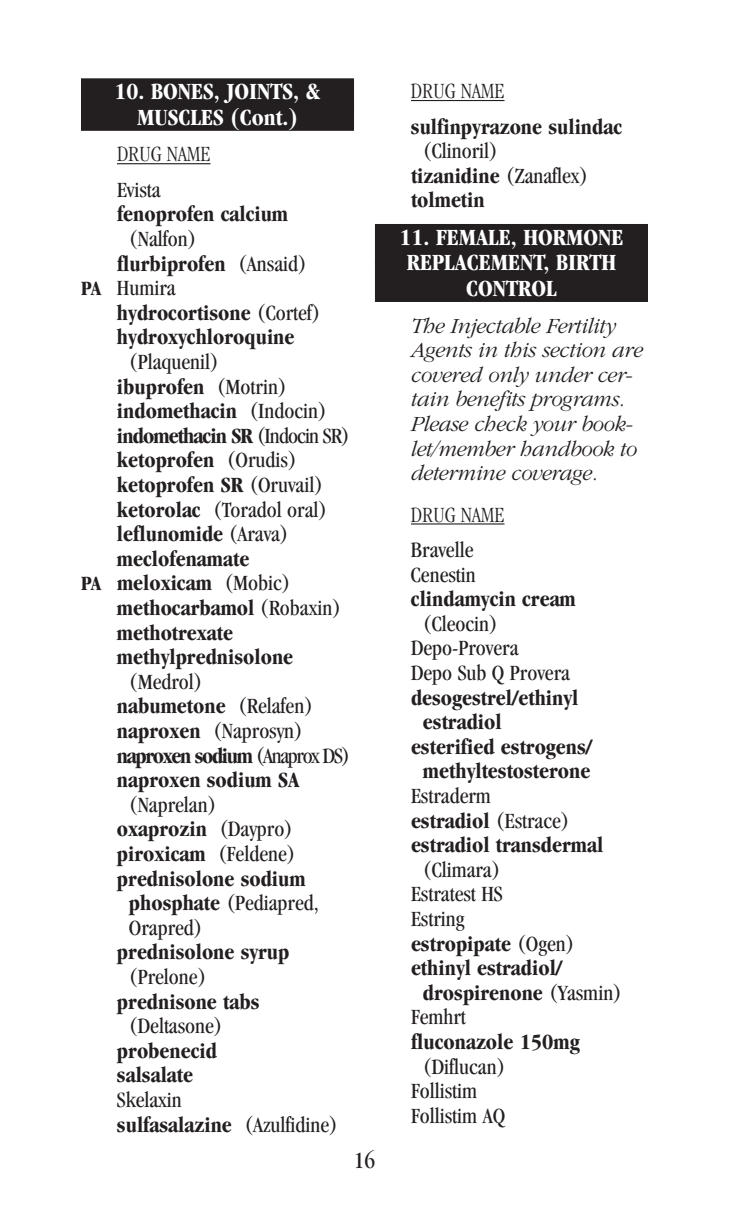
<style>
.page{position:relative;width:729px;height:1215px;background:#fff}
.page>*{position:absolute;margin:0;border:0;box-sizing:border-box;transform-origin:0 0}
.t1{font:700 condensed 24px/25.5px "Garamond";color:#fff;text-align:center}
.t2{font:condensed 24px "Garamond";color:#231f20}
.t3{font:700 condensed 22.5px/24.6px "Garamond";color:#231f20}
.t4{font:condensed 22.5px/24.6px "Garamond";color:#231f20}
.t5{font:italic 300 22.5px/24.6px "Garamond";letter-spacing:-.02em;color:#231f20}
.t6{font:700 condensed 22.5px "Garamond";letter-spacing:-.04em;color:#231f20}
.t7{font:300 condensed 22.5px "Garamond";color:#231f20}
.s1{font-weight:400}
.s2{font-weight:700;font-size:21px}
.s3{font-weight:700}
.s4{font-size:21px}
</style>
<div class="page">
<div style="left:81px;top:78px;width:273px;height:30px;background:#231f20"></div>
<div style="left:81px;top:101px;width:273px;height:30px;background:#231f20"></div>
<hr style="left:117px;top:163px;width:94px;height:1px;background:#231f20">
<hr style="left:411px;top:100px;width:94px;height:1px;background:#231f20">
<div style="left:375px;top:224px;width:273px;height:42px;background:#231f20"></div>
<div style="left:375px;top:260px;width:273px;height:42px;background:#231f20"></div>
<hr style="left:411px;top:523px;width:94px;height:2px;background:#231f20">
<p class="t1" style="left:115px;top:81px;width:207px">10. BONES, JOINTS, &amp;<br>MUSCLES (Cont.)</p>
<p class="t7" style="left:117px;top:146px;width:95px">DRUG NAME</p>
<p class="t4" style="left:117px;top:179px;width:45px">Evista</p>
<p class="t3" style="left:117px;top:204px;width:173px">fenoprofen calcium</p>
<p class="t4" style="left:129px;top:228px;width:69px">(Nalfon )</p>
<p class="t3" style="left:117px;top:253px;width:191px">flurbiprofen <span class="s1">(Ansaid )</span></p>
<p class="t4" style="left:81px;top:278px;width:96px"><span class="s2">PA</span> Humira</p>
<p class="t3" style="left:117px;top:302px;width:205px">hydrocortisone <span class="s1">(Cortef )</span></p>
<p class="t3" style="left:117px;top:327px;width:179px">hydroxychloroquine</p>
<p class="t4" style="left:129px;top:351px;width:91px">(Plaquenil )</p>
<p class="t3" style="left:117px;top:376px;width:171px">ibuprofen <span class="s1">(Motrin )</span></p>
<p class="t3" style="left:117px;top:401px;width:211px">indomethacin <span class="s1">(Indocin )</span></p>
<p class="t6" style="left:117px;top:427px;width:234px">indomethacin SR <span class="s1">(Indocin SR )</span></p>
<p class="t3" style="left:117px;top:450px;width:181px">ketoprofen <span class="s1">(Orudis )</span></p>
<p class="t3" style="left:117px;top:474px;width:208px">ketoprofen SR <span class="s1">(Oruvail )</span></p>
<p class="t4" style="left:117px;top:499px;width:212px"><span class="s3">ketorolac</span> (Toradol oral )</p>
<p class="t3" style="left:117px;top:524px;width:173px">leflunomide <span class="s1">(Arava )</span></p>
<p class="t3" style="left:117px;top:548px;width:134px">meclofenamate</p>
<p class="t3" style="left:81px;top:573px;width:211px"><span class="s4">PA</span> meloxicam <span class="s1">(Mobic )</span></p>
<p class="t3" style="left:117px;top:598px;width:226px">methocarbamol <span class="s1">(Robaxin )</span></p>
<p class="t3" style="left:117px;top:622px;width:118px">methotrexate</p>
<p class="t3" style="left:117px;top:647px;width:178px">methylprednisolone</p>
<p class="t3" style="left:117px;top:671px;width:235px;text-indent:12px"><span class="s1">(Medrol )<br></span>nabumetone <span class="s1">(Relafen ) </span>naproxen <span class="s1">(Naprosyn ) </span>naproxen sodium <span class="s1">(Anaprox DS ) </span>naproxen sodium SA</p>
<p class="t4" style="left:129px;top:794px;width:89px">(Naprelan )</p>
<p class="t3" style="left:117px;top:819px;width:178px">oxaprozin <span class="s1">(Daypro )</span></p>
<p class="t3" style="left:117px;top:843px;width:180px">piroxicam <span class="s1">(Feldene )</span></p>
<p class="t3" style="left:117px;top:868px;width:190px">prednisolone sodium</p>
<p class="t4" style="left:129px;top:893px;width:191px"><span class="s3">phosphate</span> (Pediapred ,</p>
<p class="t4" style="left:129px;top:917px;width:75px">Orapred )</p>
<p class="t3" style="left:117px;top:942px;width:174px">prednisolone syrup</p>
<p class="t4" style="left:129px;top:966px;width:79px">(Prelone )</p>
<p class="t3" style="left:117px;top:991px;width:144px">prednisone tabs</p>
<p class="t4" style="left:129px;top:1015px;width:95px">(Deltasone )</p>
<p class="t3" style="left:117px;top:1040px;width:101px">probenecid salsalate</p>
<p class="t4" style="left:117px;top:1089px;width:223px">Skelaxin<br><span class="s3">sulfasalazine</span> (Azulfidine )</p>
<p class="t2" style="left:354px;top:1151px;width:23px">16</p>
<p class="t7" style="left:411px;top:82px;width:95px">DRUG NAME</p>
<p class="t3" style="left:411px;top:116px;width:213px">sulfinpyrazone sulindac</p>
<p class="t4" style="left:411px;top:141px;width:179px;text-indent:12px">(Clinoril ) <span class="s3">tizanidine</span> (Zanaflex ) <span class="s3">tolmetin</span></p>
<p class="t1" style="left:400px;top:227px;width:225px">11. FEMALE, HORMONE<br>REPLACEMENT, BIRTH<br>CONTROL</p>
<p class="t5" style="left:411px;top:315px;width:234px">The Injectable Fertility<br>Agents in this section are covered only under cer&shy;tain benefits programs.<br>Please check your book&shy;let/member handbook to determine coverage.</p>
<p class="t7" style="left:411px;top:506px;width:95px">DRUG NAME</p>
<p class="t4" style="left:411px;top:539px;width:66px">Bravelle<br>Cenestin</p>
<p class="t3" style="left:411px;top:589px;width:166px">clindamycin cream</p>
<p class="t4" style="left:411px;top:613px;width:160px;text-indent:12px">(Cleocin )<br>Depo-Provera<br>Depo Sub Q Provera</p>
<p class="t3" style="left:411px;top:687px;width:169px">desogestrel/ethinyl</p>
<p class="t3" style="left:423px;top:712px;width:80px">estradiol</p>
<p class="t3" style="left:411px;top:736px;width:183px">esterified estrogens/</p>
<p class="t3" style="left:423px;top:761px;width:169px">methyltestosterone</p>
<p class="t3" style="left:411px;top:785px;width:194px"><span class="s1">Estraderm<br></span>estradiol <span class="s1">(Estrace ) </span>estradiol transdermal</p>
<p class="t4" style="left:423px;top:859px;width:79px">(Climara )</p>
<p class="t4" style="left:411px;top:884px;width:93px">Estratest HS</p>
<p class="t4" style="left:411px;top:908px;width:55px">Estring</p>
<p class="t3" style="left:411px;top:933px;width:165px">estropipate <span class="s1">(Ogen )</span></p>
<p class="t3" style="left:411px;top:958px;width:153px">ethinyl estradiol/</p>
<p class="t3" style="left:423px;top:982px;width:201px">drospirenone <span class="s1">(Yasmin )</span></p>
<p class="t4" style="left:411px;top:1007px;width:56px">Femhrt</p>
<p class="t3" style="left:411px;top:1031px;width:170px">fluconazole 150mg</p>
<p class="t4" style="left:411px;top:1056px;width:96px;text-indent:12px">(Diflucan )<br>Follistim<br>Follistim AQ</p>
</div>
